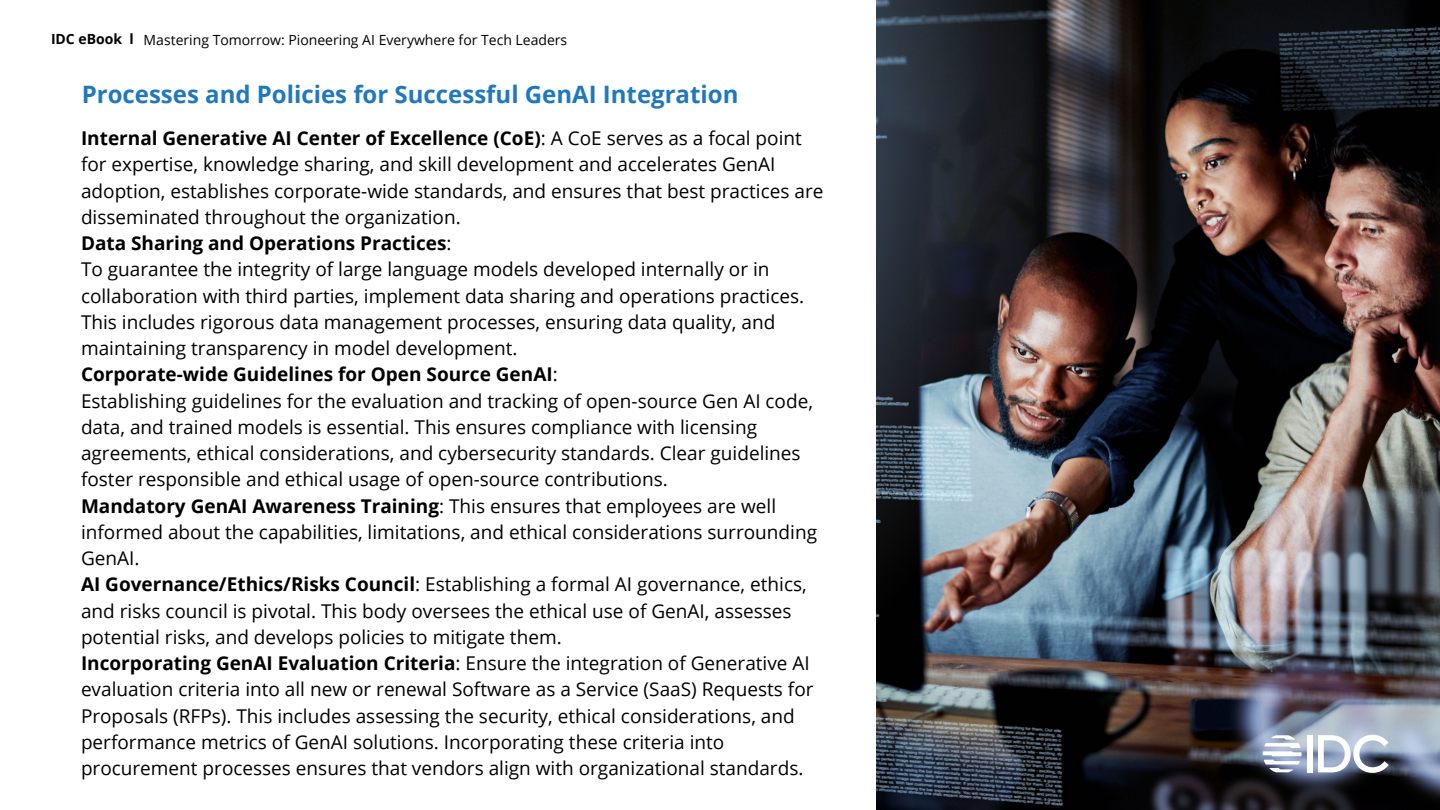
<style>
.page{position:relative;width:1440px;height:810px;background:#fff}
.page>*{position:absolute;margin:0;border:0;box-sizing:border-box;transform-origin:0 0}
.t1{font:700 24px "Open Sans";color:#2179ba}
.t2{font:19px/26.2px "Open Sans";color:#000}
.t3{font:700 19px "Open Sans";color:#000}
.t4{font:14px "Open Sans";color:#000}
.t5{font:700 14px "Open Sans";color:#000}
.s1{font-weight:700}
.s2{font-weight:400}
</style>
<div class="page">
<img style="left:876px;top:0;width:564px;height:810px">
<div style="left:1307px;top:735px;width:6px;height:37px;background:#fff"></div>
<svg style="left:1318px;top:735px;width:71px;height:38px"></svg>
<svg style="left:1263px;top:735px;width:39px;height:37px"></svg>
<p class="t5" style="left:51px;top:29px;width:84px">IDC eBook l</p>
<p class="t4" style="left:144px;top:30px;width:425px">Mastering Tomorrow: Pioneering AI Everywhere for Tech Leaders</p>
<p class="t1" style="left:82px;top:78px;width:658px">Processes and Policies for Successful GenAI Integration</p>
<p class="t2" style="left:81px;top:125px;width:744px"><span class="s1">Internal Generative AI Center of Excellence (CoE)</span>: A CoE serves as a focal point for expertise, knowledge sharing, and skill development and accelerates GenAI adoption, establishes corporate-wide standards, and ensures that best practices are disseminated throughout the organization.</p>
<p class="t3" style="left:81px;top:230px;width:372px">Data Sharing and Operations Practices<span class="s2">:</span></p>
<p class="t2" style="left:81px;top:256px;width:725px">To guarantee the integrity of large language models developed internally or in collaboration with third parties, implement data sharing and operations practices.<br>This includes rigorous data management processes, ensuring data quality, and maintaining transparency in model development.</p>
<p class="t3" style="left:81px;top:361px;width:478px">Corporate-wide Guidelines for Open Source GenAI<span class="s2">:</span></p>
<p class="t2" style="left:81px;top:387px;width:734px">Establishing guidelines for the evaluation and tracking of open-source Gen AI code, data, and trained models is essential. This ensures compliance with licensing agreements, ethical considerations, and cybersecurity standards. Clear guidelines foster responsible and ethical usage of open-source contributions.</p>
<p class="t2" style="left:81px;top:492px;width:738px"><span class="s1">Mandatory GenAI Awareness Training</span>: This ensures that employees are well informed about the capabilities, limitations, and ethical considerations surrounding<br>GenAI.</p>
<p class="t2" style="left:81px;top:571px;width:727px"><span class="s1">AI Governance/Ethics/Risks Council</span>: Establishing a formal AI governance, ethics, and risks council is pivotal. This body oversees the ethical use of GenAI, assesses potential risks, and develops policies to mitigate them.</p>
<p class="t2" style="left:81px;top:650px;width:734px"><span class="s1">Incorporating GenAI Evaluation Criteria</span>: Ensure the integration of Generative AI evaluation criteria into all new or renewal Software as a Service (SaaS) Requests for Proposals (RFPs). This includes assessing the security, ethical considerations, and performance metrics of GenAI solutions. Incorporating these criteria into procurement processes ensures that vendors align with organizational standards.</p>
</div>
